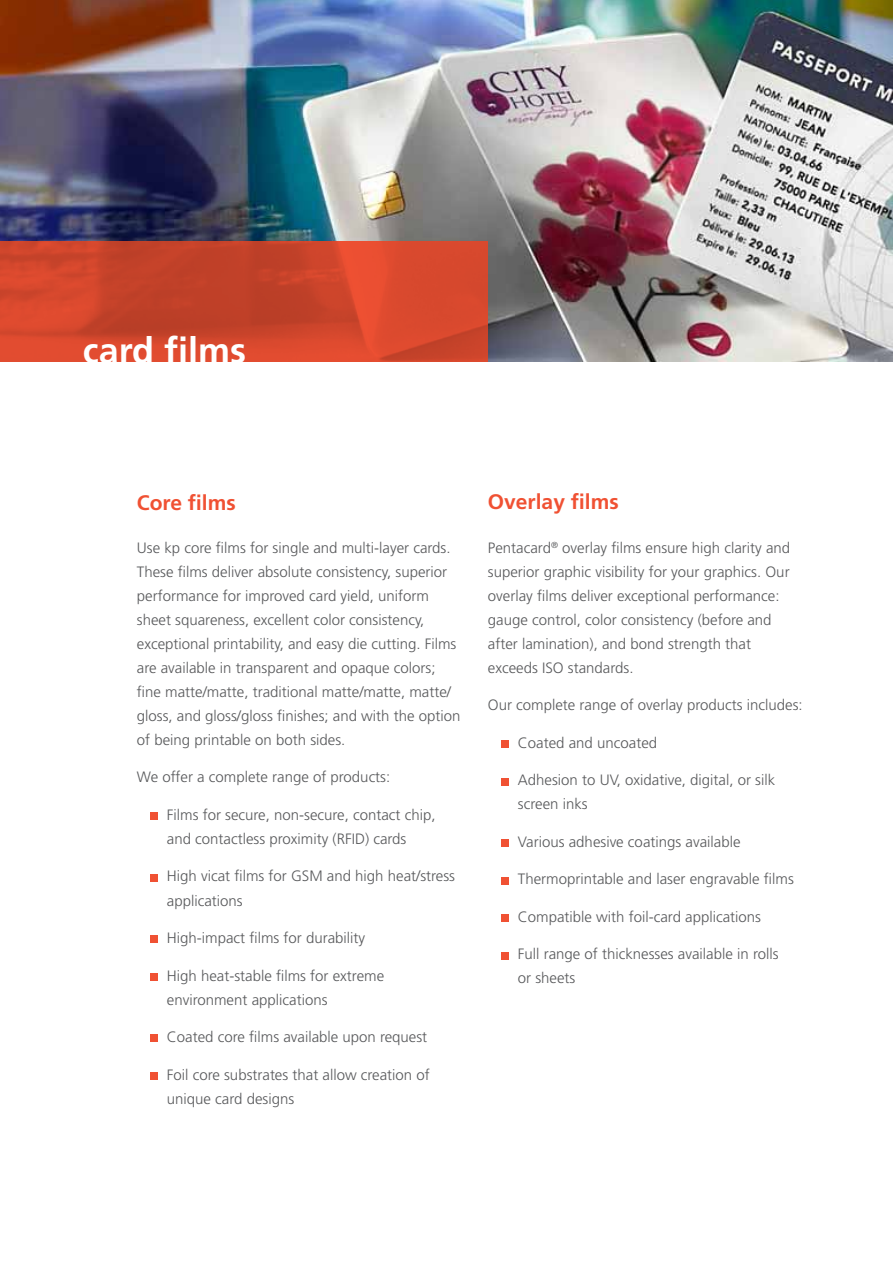
<style>
.page{position:relative;width:893px;height:1263px;background:#fff}
.page>*{position:absolute;margin:0;border:0;box-sizing:border-box;transform-origin:0 0}
.t1{font:700 36px "Frutiger";color:#fff}
.t2{font:700 21px "Frutiger";color:#f05133}
.t3{font:300 15px/24px "Frutiger";color:#58595b}
</style>
<div class="page">
<img style="left:0;top:0;width:893px;height:361px">
<div style="left:150px;top:812px;width:8px;height:8px;background:#f05133"></div>
<div style="left:150px;top:874px;width:8px;height:7px;background:#f05133"></div>
<div style="left:150px;top:935px;width:8px;height:8px;background:#f05133"></div>
<div style="left:150px;top:973px;width:8px;height:7px;background:#f05133"></div>
<div style="left:150px;top:1034px;width:8px;height:8px;background:#f05133"></div>
<div style="left:150px;top:1072px;width:8px;height:7px;background:#f05133"></div>
<div style="left:501px;top:740px;width:8px;height:8px;background:#f05133"></div>
<div style="left:501px;top:778px;width:8px;height:7px;background:#f05133"></div>
<div style="left:501px;top:839px;width:8px;height:8px;background:#f05133"></div>
<div style="left:501px;top:877px;width:8px;height:7px;background:#f05133"></div>
<div style="left:501px;top:914px;width:8px;height:8px;background:#f05133"></div>
<div style="left:501px;top:952px;width:8px;height:7px;background:#f05133"></div>
<svg style="left:0;top:241px;width:488px;height:120px;background:#d0462b"></svg>
<h1 class="t1" style="left:83px;top:329px;width:165px">card films</h1>
<h2 class="t2" style="left:137px;top:490px;width:100px">Core films</h2>
<h2 class="t2" style="left:488px;top:490px;width:132px">Overlay films</h2>
<p class="t3" style="left:137px;top:536px;width:325px">Use kp core films for single and multi-layer cards.<br>These films deliver absolute consistency, superior performance for improved card yield, uniform sheet squareness, excellent color consistency, exceptional printability, and easy die cutting. Films are available in transparent and opaque colors; fine matte/matte, traditional matte/matte, matte/ gloss, and gloss/gloss finishes; and with the option of being printable on both sides.</p>
<p class="t3" style="left:137px;top:765px;width:255px">We offer a complete range of products:</p>
<p class="t3" style="left:167px;top:803px;width:270px">Films for secure, non-secure, contact chip, and contactless proximity (RFID) cards</p>
<p class="t3" style="left:167px;top:864px;width:290px">High vicat films for GSM and high heat/stress applications</p>
<p class="t3" style="left:167px;top:926px;width:200px">High-impact films for durability</p>
<p class="t3" style="left:167px;top:963px;width:219px">High heat-stable films for extreme environment applications</p>
<p class="t3" style="left:167px;top:1025px;width:262px">Coated core films available upon request</p>
<p class="t3" style="left:167px;top:1062px;width:264px">Foil core substrates that allow creation of unique card designs</p>
<p class="t3" style="left:488px;top:536px;width:304px">Pentacard<sup>®</sup> overlay films ensure high clarity and superior graphic visibility for your graphics. Our overlay films deliver exceptional performance: gauge control, color consistency (before and after lamination), and bond strength that exceeds ISO standards.</p>
<p class="t3" style="left:488px;top:693px;width:316px">Our complete range of overlay products includes:</p>
<p class="t3" style="left:518px;top:731px;width:141px">Coated and uncoated</p>
<p class="t3" style="left:518px;top:768px;width:259px">Adhesion to UV, oxidative, digital, or silk screen inks</p>
<p class="t3" style="left:518px;top:830px;width:224px">Various adhesive coatings available</p>
<p class="t3" style="left:518px;top:867px;width:277px">Thermoprintable and laser engravable films</p>
<p class="t3" style="left:518px;top:905px;width:245px">Compatible with foil-card applications</p>
<p class="t3" style="left:518px;top:942px;width:262px">Full range of thicknesses available in rolls or sheets</p>
</div>
